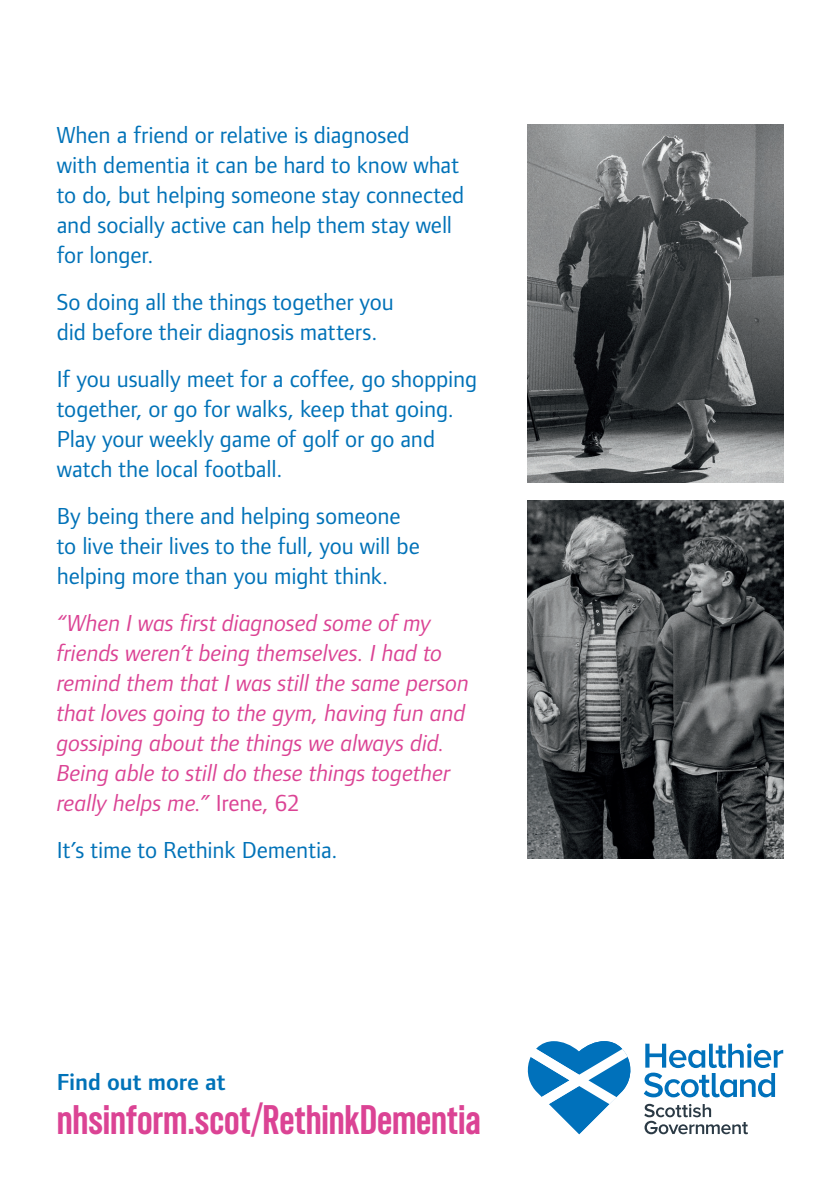
<style>
.page{position:relative;width:840px;height:1191px;background:#fff}
.page>*{position:absolute;margin:0;border:0;box-sizing:border-box;transform-origin:0 0}
.t1{font:40px "Veneer Clean";color:#db4394}
.t2{font:24px/30px "Foundry Form Sans";letter-spacing:-.005em;color:#0072b8}
.t3{font:italic 24px/30px "Foundry Form Sans";letter-spacing:-.005em;color:#db4394}
.t4{font:600 24px "Foundry Form Sans";color:#0072b8}
.s1{font-style:normal}
</style>
<div class="page">
<img style="left:527px;top:501px;width:255px;height:357px">
<img style="left:527px;top:125px;width:255px;height:357px">
<svg style="left:643px;top:1043px;width:139px;height:54px"></svg>
<svg style="left:644px;top:1103px;width:103px;height:31px"></svg>
<svg style="left:527px;top:1041px;width:104px;height:93px"></svg>
<p class="t2" style="left:57px;top:120px;width:409px">When a friend or relative is diagnosed<br>with dementia it can be hard to know what to do, but helping someone stay connected and socially active can help them stay well for longer.</p>
<p class="t2" style="left:57px;top:287px;width:338px">So doing all the things together you did before their diagnosis matters.</p>
<p class="t2" style="left:57px;top:364px;width:422px">If you usually meet for a coffee, go shopping together, or go for walks, keep that going.<br>Play your weekly game of golf or go and watch the local football.</p>
<p class="t2" style="left:57px;top:501px;width:364px">By being there and helping someone to live their lives to the full, you will be helping more than you might think.</p>
<p class="t3" style="left:57px;top:608px;width:414px">“When I was first diagnosed some of my friends weren’t being themselves. I had to remind them that I was still the same person that loves going to the gym, having fun and gossiping about the things we always did.<br>Being able to still do these things together really helps me.” <span class="s1">Irene, 62</span></p>
<p class="t2" style="left:57px;top:835px;width:282px">It’s time to Rethink Dementia.</p>
<p class="t4" style="left:57px;top:1068px;width:170px">Find out more at</p>
<h1 class="t1" style="left:57px;top:1095px;width:425px">nhsinform.scot/RethinkDementia</h1>
</div>
